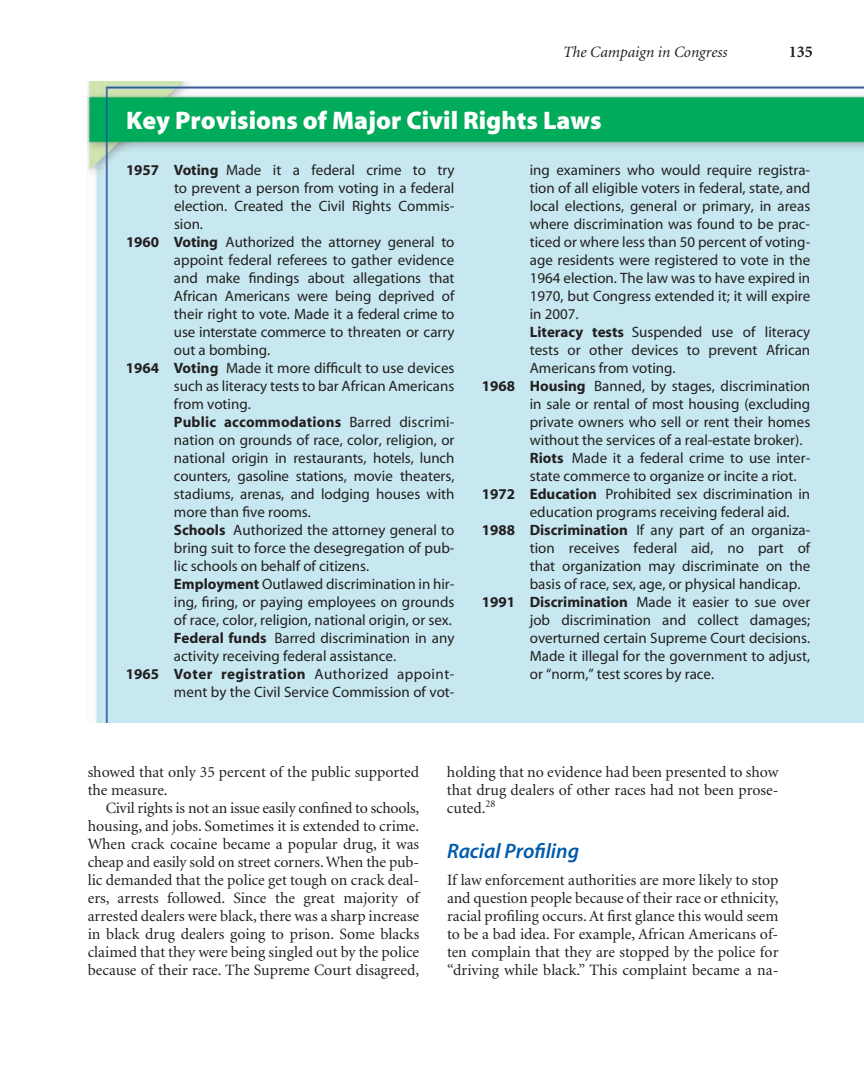
<style>
.page{position:relative;width:864px;height:1080px;background:#fff}
.page>*{position:absolute;margin:0;border:0;box-sizing:border-box;transform-origin:0 0}
.t1{font:25.5px "Myriad Blk";color:#fff}
.t2{font:21px "Myriad Sem Itl";color:#015aaa}
.t3{font:700 16.5px "Minion";color:#231f20}
.t4{font:15.75px/18px "Minion";color:#231f20;text-align:justify}
.t5{font:italic 15.75px "Minion";color:#231f20}
.t6{font:15px "Myriad Reg";color:#231f20}
.t7{font:700 15px "Myriad";letter-spacing:.035em;color:#231f20}
.t8{font:700 15px "Myriad";letter-spacing:.01em;color:#231f20}
.s1{font-family:"Myriad";font-weight:700}
.s2{font-family:"Myriad Reg";font-weight:400}
</style>
<div class="page">
<img style="left:88px;top:81px;width:776px;height:641px">
<p class="t5" style="left:563px;top:46px;width:166px">The Campaign in Congress</p>
<p class="t3" style="left:789px;top:45px;width:26px">135</p>
<p class="t1" style="left:126px;top:111px;width:477px">Key Provisions of Major Civil Rights Laws</p>
<p class="t6" style="left:126px;top:164px;width:330px"><span class="s1">1957 Voting</span> Made it a federal crime to try</p>
<p class="t6" style="left:174px;top:182px;width:282px">to prevent a person from voting in a federal</p>
<p class="t6" style="left:174px;top:200px;width:282px">election. Created the Civil Rights Commis-</p>
<p class="t6" style="left:174px;top:218px;width:31px">sion.</p>
<p class="t6" style="left:126px;top:236px;width:330px"><span class="s1">1960 Voting</span> Authorized the attorney general to</p>
<p class="t6" style="left:174px;top:254px;width:282px">appoint federal referees to gather evidence</p>
<p class="t6" style="left:174px;top:272px;width:282px">and make findings about allegations that</p>
<p class="t6" style="left:174px;top:290px;width:282px">African Americans were being deprived of</p>
<p class="t6" style="left:174px;top:308px;width:282px">their right to vote. Made it a federal crime to</p>
<p class="t6" style="left:174px;top:326px;width:282px">use interstate commerce to threaten or carry</p>
<p class="t6" style="left:174px;top:344px;width:98px">out a bombing.</p>
<p class="t6" style="left:126px;top:362px;width:330px"><span class="s1">1964 Voting</span> Made it more difficult to use devices</p>
<p class="t6" style="left:174px;top:380px;width:282px">such as literacy tests to bar African Americans</p>
<p class="t6" style="left:174px;top:398px;width:78px">from voting.</p>
<p class="t8" style="left:174px;top:416px;width:282px">Public accommodations <span class="s2">Barred discrimi-</span></p>
<p class="t6" style="left:174px;top:434px;width:282px">nation on grounds of race, color, religion, or</p>
<p class="t6" style="left:174px;top:452px;width:282px">national origin in restaurants, hotels, lunch</p>
<p class="t6" style="left:174px;top:470px;width:282px">counters, gasoline stations, movie theaters,</p>
<p class="t6" style="left:174px;top:488px;width:282px">stadiums, arenas, and lodging houses with</p>
<p class="t6" style="left:174px;top:506px;width:139px">more than five rooms.</p>
<p class="t6" style="left:174px;top:524px;width:282px"><span class="s1">Schools</span> Authorized the attorney general to</p>
<p class="t6" style="left:174px;top:542px;width:282px">bring suit to force the desegregation of pub-</p>
<p class="t6" style="left:174px;top:560px;width:197px">lic schools on behalf of citizens.</p>
<p class="t6" style="left:174px;top:578px;width:282px"><span class="s1">Employment</span> Outlawed discrimination in hir-</p>
<p class="t6" style="left:174px;top:596px;width:282px">ing, firing, or paying employees on grounds</p>
<p class="t6" style="left:174px;top:614px;width:279px">of race, color, religion, national origin, or sex.</p>
<p class="t6" style="left:174px;top:632px;width:282px"><span class="s1">Federal funds</span> Barred discrimination in any</p>
<p class="t6" style="left:174px;top:650px;width:224px">activity receiving federal assistance.</p>
<p class="t7" style="left:126px;top:668px;width:330px">1965 Voter registration <span class="s2">Authorized appoint-</span></p>
<p class="t6" style="left:174px;top:686px;width:282px">ment by the Civil Service Commission of vot-</p>
<p class="t6" style="left:530px;top:164px;width:282px">ing examiners who would require registra-</p>
<p class="t6" style="left:530px;top:182px;width:282px">tion of all eligible voters in federal, state, and</p>
<p class="t6" style="left:530px;top:200px;width:282px">local elections, general or primary, in areas</p>
<p class="t6" style="left:530px;top:218px;width:282px">where discrimination was found to be prac-</p>
<p class="t6" style="left:530px;top:236px;width:282px">ticed or where less than 50 percent of voting-</p>
<p class="t6" style="left:530px;top:254px;width:282px">age residents were registered to vote in the</p>
<p class="t6" style="left:530px;top:272px;width:282px">1964 election. The law was to have expired in</p>
<p class="t6" style="left:530px;top:290px;width:282px">1970, but Congress extended it; it will expire</p>
<p class="t6" style="left:530px;top:308px;width:50px">in 2007.</p>
<p class="t6" style="left:530px;top:326px;width:282px"><span class="s1">Literacy tests</span> Suspended use of literacy</p>
<p class="t6" style="left:530px;top:344px;width:282px">tests or other devices to prevent African</p>
<p class="t6" style="left:530px;top:362px;width:147px">Americans from voting.</p>
<p class="t6" style="left:482px;top:380px;width:330px"><span class="s1">1968 Housing</span> Banned, by stages, discrimination</p>
<p class="t6" style="left:530px;top:398px;width:282px">in sale or rental of most housing (excluding</p>
<p class="t6" style="left:530px;top:416px;width:282px">private owners who sell or rent their homes</p>
<p class="t6" style="left:530px;top:434px;width:274px">without the services of a real-estate broker).</p>
<p class="t6" style="left:530px;top:452px;width:282px"><span class="s1">Riots</span> Made it a federal crime to use inter-</p>
<p class="t6" style="left:530px;top:470px;width:268px">state commerce to organize or incite a riot.</p>
<p class="t6" style="left:482px;top:488px;width:330px"><span class="s1">1972 Education</span> Prohibited sex discrimination in</p>
<p class="t6" style="left:530px;top:506px;width:261px">education programs receiving federal aid.</p>
<p class="t6" style="left:482px;top:524px;width:330px"><span class="s1">1988 Discrimination</span> If any part of an organiza-</p>
<p class="t6" style="left:530px;top:542px;width:282px">tion receives federal aid, no part of</p>
<p class="t6" style="left:530px;top:560px;width:282px">that organization may discriminate on the</p>
<p class="t6" style="left:530px;top:578px;width:272px">basis of race, sex, age, or physical handicap.</p>
<p class="t6" style="left:482px;top:596px;width:330px"><span class="s1">1991 Discrimination</span> Made it easier to sue over</p>
<p class="t6" style="left:530px;top:614px;width:282px">job discrimination and collect damages;</p>
<p class="t6" style="left:530px;top:632px;width:282px">overturned certain Supreme Court decisions.</p>
<p class="t6" style="left:530px;top:650px;width:282px">Made it illegal for the government to adjust,</p>
<p class="t6" style="left:530px;top:668px;width:186px">or “norm,” test scores by race.</p>
<p class="t4" style="left:88px;top:764px;width:333px">showed that only 35 percent of the public supported</p>
<p class="t4" style="left:88px;top:782px;width:81px">the measure.</p>
<p class="t4" style="left:106px;top:800px;width:315px">Civil rights is not an issue easily confined to schools,</p>
<p class="t4" style="left:88px;top:818px;width:333px">housing, and jobs. Sometimes it is extended to crime.</p>
<p class="t4" style="left:88px;top:836px;width:333px">When crack cocaine became a popular drug, it was</p>
<p class="t4" style="left:88px;top:854px;width:333px">cheap and easily sold on street corners. When the pub-</p>
<p class="t4" style="left:88px;top:872px;width:333px">lic demanded that the police get tough on crack deal-</p>
<p class="t4" style="left:88px;top:890px;width:333px">ers, arrests followed. Since the great majority of</p>
<p class="t4" style="left:88px;top:908px;width:333px">arrested dealers were black, there was a sharp increase</p>
<p class="t4" style="left:88px;top:926px;width:333px">in black drug dealers going to prison. Some blacks</p>
<p class="t4" style="left:88px;top:944px;width:333px">claimed that they were being singled out by the police</p>
<p class="t4" style="left:88px;top:962px;width:333px">because of their race. The Supreme Court disagreed,</p>
<p class="t4" style="left:447px;top:764px;width:333px">holding that no evidence had been presented to show that drug dealers of other races had not been prose&shy;cuted.<sup>28</sup></p>
<p class="t2" style="left:447px;top:843px;width:134px">Racial Profiling</p>
<p class="t4" style="left:447px;top:872px;width:333px">If law enforcement authorities are more likely to stop and question people because of their race or ethnicity, racial profiling occurs. At first glance this would seem to be a bad idea. For example, African Americans of&shy;ten complain that they are stopped by the police for “driving while black.” This complaint became a na-</p>
</div>
